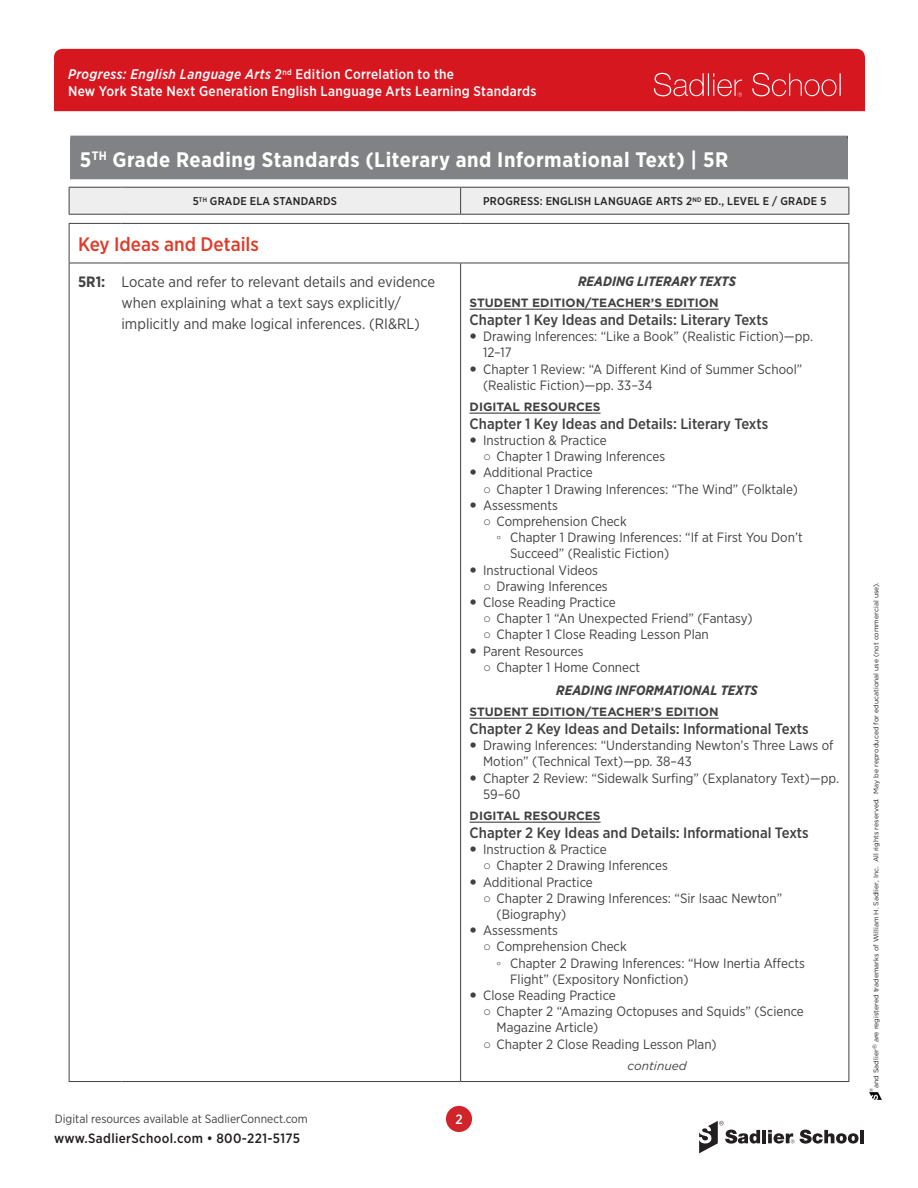
<style>
.page{position:relative;width:918px;height:1188px;background:#fff}
.page>*{position:absolute;margin:0;border:0;box-sizing:border-box;transform-origin:0 0}
.t1{font:700 21px "Gotham Narrow";letter-spacing:.025em;color:#fff}
.Strand{font:500 19.5px "Gotham Narrow";color:#dd3c2a}
.Features_Citations_H{font:500 15px "Gotham Narrow";color:#414142}
.t2{font:15px/21px "Gotham Narrow";color:#414142}
.Standard_Code{font:700 15px "Gotham Narrow";color:#414142}
.t3{font:500 14.1px "Gotham Narrow";letter-spacing:.02em;color:#fff}
.t4{font:italic 500 13.95px "Gotham Narrow";letter-spacing:.03em;color:#fff}
.t5{font:13.5px/16.2px "Gotham Narrow";color:#414142}
.SECTION_header{font:italic 700 13.5px "Gotham Narrow";color:#414142}
.t6{font:500 13.5px "Gotham Narrow";letter-spacing:.025em;color:#231f20}
.t7{font:500 13.5px "Gotham Narrow";color:#fff}
.Citation_Subhead{font:700 12px "Gotham";color:#414142}
.t8{font:12px "Gotham Narrow";color:#414142}
.CONTINUED{font:italic 12px "Gotham";color:#414142}
.Table_header{font:500 11.25px "Gotham Narrow";letter-spacing:.02em;color:#231f20}
.t9{font:6.9px "Gotham";color:#231f20}
.t10{font:4.8px "Gotham";color:#231f20}
.s1{font-style:normal}
.s2{font-family:"Arial"}
.s3{font-family:"Calibri"}
</style>
<div class="page">
<div style="left:54px;top:49px;width:811px;height:62px;background:#d7171f"></div>
<svg style="left:654px;top:73px;width:88px;height:24px"></svg>
<svg style="left:752px;top:73px;width:89px;height:23px"></svg>
<svg style="left:869px;top:1093px;width:13px;height:7px"></svg>
<svg style="left:699px;top:1121px;width:61px;height:32px"></svg>
<hr style="left:762px;top:1130px;width:4px;height:13px;background:#231f20">
<svg style="left:800px;top:1130px;width:59px;height:14px"></svg>
<hr style="left:860px;top:1130px;width:4px;height:13px;background:#231f20">
<svg style="left:768px;top:1130px;width:26px;height:14px"></svg>
<div style="left:446px;top:1106px;width:26px;height:26px;background:#d1232a;border-radius:50%"></div>
<div style="left:71px;top:136px;width:776px;height:44px;background:#808285"></div>
<hr style="left:70px;top:137px;width:1px;height:43px;background:#808285">
<hr style="left:70px;top:136px;width:778px;height:1px;background:#808285">
<hr style="left:847px;top:137px;width:1px;height:43px;background:#414142">
<hr style="left:70px;top:138px;width:778px;height:1px;background:#808285">
<hr style="left:847px;top:139px;width:1px;height:40px;background:#808285">
<hr style="left:70px;top:179px;width:778px;height:1px;background:#dcdddf">
<hr style="left:69px;top:1081px;width:53px;height:1px;background:#414142">
<hr style="left:122px;top:1081px;width:339px;height:1px;background:#414142">
<hr style="left:461px;top:1081px;width:388px;height:1px;background:#414142">
<hr style="left:69px;top:224px;width:1px;height:39px;background:#414142">
<hr style="left:849px;top:224px;width:1px;height:39px;background:#414142">
<hr style="left:69px;top:214px;width:53px;height:1px;background:#414142">
<hr style="left:122px;top:214px;width:339px;height:1px;background:#414142">
<hr style="left:461px;top:214px;width:388px;height:1px;background:#414142">
<svg style="left:69px;top:187px;width:781px;height:27px"></svg>
<hr style="left:69px;top:223px;width:53px;height:1px;background:#414142">
<hr style="left:122px;top:223px;width:339px;height:1px;background:#414142">
<hr style="left:461px;top:223px;width:388px;height:1px;background:#414142">
<hr style="left:69px;top:263px;width:53px;height:1px;background:#414142">
<hr style="left:69px;top:263px;width:1px;height:818px;background:#414142">
<hr style="left:461px;top:263px;width:388px;height:1px;background:#414142">
<hr style="left:849px;top:263px;width:1px;height:818px;background:#414142">
<hr style="left:122px;top:263px;width:339px;height:1px;background:#414142">
<hr style="left:460px;top:263px;width:1px;height:818px;background:#414142">
<hr style="left:470px;top:309px;width:249px;height:1px;background:#414142">
<hr style="left:470px;top:413px;width:131px;height:1px;background:#414142">
<hr style="left:470px;top:718px;width:249px;height:1px;background:#414142">
<hr style="left:470px;top:822px;width:131px;height:1px;background:#414142">
<p class="t4" style="left:68px;top:65px;width:388px">Progress: English Language Arts <span class="s1">2</span><sup>nd</sup> <span class="s1">Edition Correlation to the</span></p>
<p class="t3" style="left:68px;top:82px;width:470px">New York State Next Generation English Language Arts Learning Standards</p>
<h1 class="t1" style="left:80px;top:147px;width:650px">5<sup>TH</sup> Grade Reading Standards (Literary and Informational Text) | 5R</h1>
<p class="Table_header" style="left:193px;top:194px;width:146px">5<sup>TH</sup> GRADE ELA STANDARDS</p>
<p class="Table_header" style="left:483px;top:194px;width:345px">PROGRESS: ENGLISH LANGUAGE ARTS 2<sup>ND</sup> ED., LEVEL E / GRADE 5</p>
<p class="Strand" style="left:78px;top:232px;width:182px">Key Ideas and Details</p>
<p class="Standard_Code" style="left:78px;top:272px;width:29px">5R1:</p>
<p class="t2" style="left:121px;top:271px;width:315px">Locate and refer to relevant details and evidence when explaining what a text says explicitly/ implicitly and make logical inferences. (RI&amp;RL)</p>
<p class="SECTION_header" style="left:578px;top:272px;width:159px">READING LITERARY TEXTS</p>
<p class="Citation_Subhead" style="left:470px;top:295px;width:251px">STUDENT EDITION/TEACHER’S EDITION</p>
<p class="Features_Citations_H" style="left:470px;top:310px;width:300px">Chapter 1 Key Ideas and Details: Literary Texts</p>
<p class="t5" style="left:483px;top:328px;width:331px">Drawing Inferences: “Like a Book” (Realistic Fiction)—pp.<br>12–17</p>
<p class="t5" style="left:483px;top:360px;width:321px">Chapter 1 Review: “A Different Kind of Summer School” (Realistic Fiction)—pp. 33–34</p>
<p class="Citation_Subhead" style="left:470px;top:399px;width:132px">DIGITAL RESOURCES</p>
<p class="Features_Citations_H" style="left:470px;top:414px;width:300px">Chapter 1 Key Ideas and Details: Literary Texts</p>
<p class="t5" style="left:483px;top:432px;width:125px">Instruction &amp; Practice</p>
<p class="t5" style="left:483px;top:448px;width:184px"><span class="s2">○</span> Chapter 1 Drawing Inferences</p>
<p class="t5" style="left:483px;top:464px;width:111px">Additional Practice</p>
<p class="t5" style="left:483px;top:481px;width:316px"><span class="s2">○</span> Chapter 1 Drawing Inferences: “The Wind” (Folktale)</p>
<p class="t5" style="left:483px;top:497px;width:76px">Assessments</p>
<p class="t5" style="left:483px;top:513px;width:145px"><span class="s2">○</span> Comprehension Check</p>
<p class="t5" style="left:510px;top:529px;width:294px;text-indent:-14px"><span class="s3">◦</span> Chapter 1 Drawing Inferences: “If at First You Don’t<br>Succeed” (Realistic Fiction)</p>
<p class="t5" style="left:483px;top:562px;width:116px">Instructional Videos</p>
<p class="t5" style="left:483px;top:578px;width:126px"><span class="s2">○</span> Drawing Inferences</p>
<p class="t5" style="left:483px;top:594px;width:134px">Close Reading Practice</p>
<p class="t5" style="left:483px;top:610px;width:271px"><span class="s2">○</span> Chapter 1 “An Unexpected Friend” (Fantasy)</p>
<p class="t5" style="left:483px;top:626px;width:227px"><span class="s2">○</span> Chapter 1 Close Reading Lesson Plan</p>
<p class="t5" style="left:483px;top:643px;width:102px">Parent Resources</p>
<p class="t5" style="left:483px;top:659px;width:159px"><span class="s2">○</span> Chapter 1 Home Connect</p>
<p class="SECTION_header" style="left:556px;top:681px;width:203px">READING INFORMATIONAL TEXTS</p>
<p class="Citation_Subhead" style="left:470px;top:704px;width:251px">STUDENT EDITION/TEACHER’S EDITION</p>
<p class="Features_Citations_H" style="left:470px;top:719px;width:341px">Chapter 2 Key Ideas and Details: Informational Texts</p>
<p class="t5" style="left:483px;top:737px;width:352px">Drawing Inferences: “Understanding Newton’s Three Laws of<br>Motion” (Technical Text)—pp. 38–43</p>
<p class="t5" style="left:483px;top:769px;width:358px">Chapter 2 Review: “Sidewalk Surfing” (Explanatory Text)—pp.<br>59–60</p>
<p class="Citation_Subhead" style="left:470px;top:808px;width:132px">DIGITAL RESOURCES</p>
<p class="Features_Citations_H" style="left:470px;top:823px;width:341px">Chapter 2 Key Ideas and Details: Informational Texts</p>
<p class="t5" style="left:483px;top:841px;width:125px">Instruction &amp; Practice</p>
<p class="t5" style="left:483px;top:857px;width:186px"><span class="s2">○</span> Chapter 2 Drawing Inferences</p>
<p class="t5" style="left:483px;top:873px;width:111px">Additional Practice</p>
<p class="t5" style="left:497px;top:890px;width:287px;text-indent:-14px"><span class="s2">○</span> Chapter 2 Drawing Inferences: “Sir Isaac Newton” (Biography)</p>
<p class="t5" style="left:483px;top:922px;width:76px">Assessments</p>
<p class="t5" style="left:483px;top:938px;width:145px"><span class="s2">○</span> Comprehension Check</p>
<p class="t5" style="left:510px;top:954px;width:296px;text-indent:-14px"><span class="s3">◦</span> Chapter 2 Drawing Inferences: “How Inertia Affects<br>Flight” (Expository Nonfiction)</p>
<p class="t5" style="left:483px;top:987px;width:134px">Close Reading Practice</p>
<p class="t5" style="left:497px;top:1003px;width:309px;text-indent:-14px"><span class="s2">○</span> Chapter 2 “Amazing Octopuses and Squids” (Science<br>Magazine Article)</p>
<p class="t5" style="left:483px;top:1035px;width:235px"><span class="s2">○</span> Chapter 2 Close Reading Lesson Plan)</p>
<p class="CONTINUED" style="left:627px;top:1058px;width:61px">continued</p>
<p class="t8" style="left:55px;top:1111px;width:255px">Digital resources available at SadlierConnect.com</p>
<p class="t7" style="left:456px;top:1110px;width:9px">2</p>
<p class="t6" style="left:54px;top:1129px;width:248px">www.SadlierSchool.com • 800-221-5175</p>
<p class="t9" style="left:872px;top:1088px;width:507px;rotate:-90deg">and Sadlier<sup>®</sup> are registered trademarks of William H. Sadlier, Inc. All rights reserved. May be reproduced for educational use (not commercial use).</p>
<p class="t10" style="left:868px;top:1092px;width:6px;rotate:-90deg">®</p>
</div>
